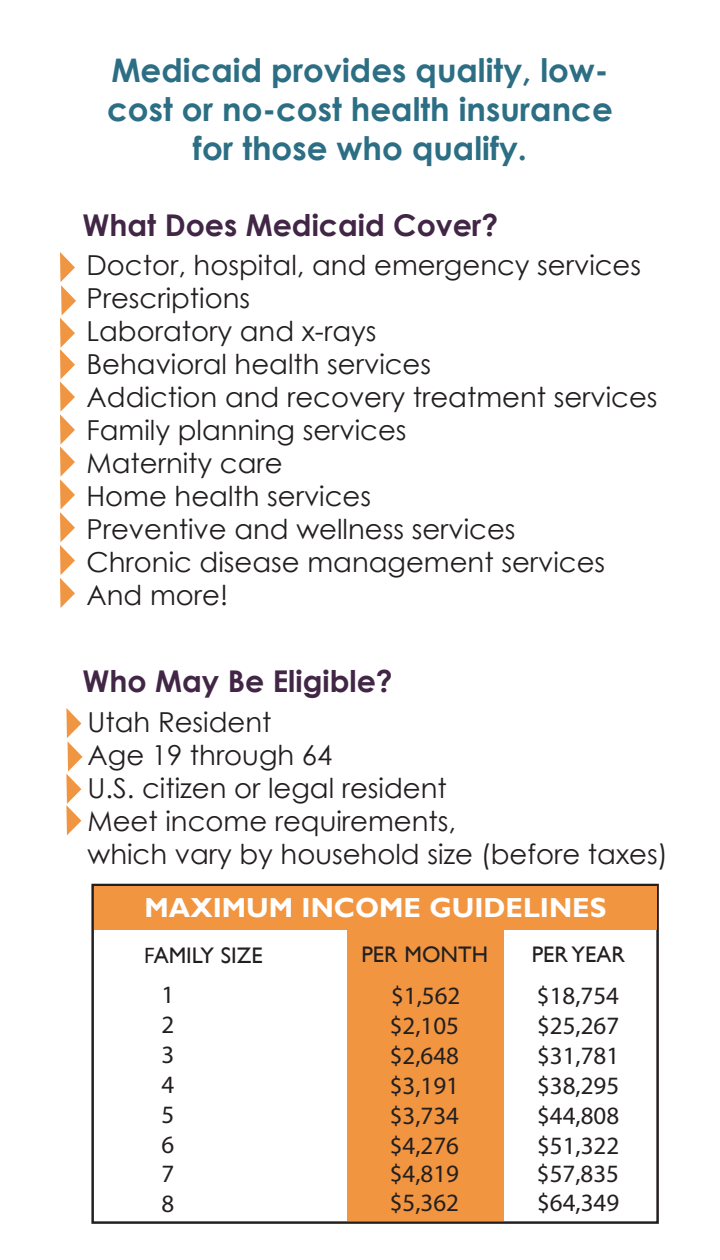
<style>
.page{position:relative;width:720px;height:1260px;background:#fff}
.page>*{position:absolute;margin:0;border:0;box-sizing:border-box;transform-origin:0 0}
.t1{font:700 32.5px/39px "Century Gothic";color:#2c6e84;text-align:center}
.t2{font:700 30px "Century Gothic";color:#412645}
.t3{font:27.5px/33px "Century Gothic";color:#231f20}
.t4{font:700 27.5px "Gill Sans";color:#fff}
.t5{font:25px/30px "Gill Sans";color:#231f20;text-align:justify}
.t6{font:22.5px "Gill Sans";color:#231f20}
.s1{font-style:inherit}
</style>
<div class="page">
<svg style="left:60px;top:252px;width:16px;height:356px"></svg>
<svg style="left:66px;top:708px;width:16px;height:127px"></svg>
<div style="left:91px;top:884px;width:568px;height:340px;border:2px solid #231f20"></div>
<div style="left:347px;top:926px;width:157px;height:295px;background:#f19541"></div>
<div style="left:94px;top:886px;width:562px;height:44px;background:#f19541"></div>
<p class="t1" style="left:107px;top:49px;width:507px">Medicaid provides quality, low&shy;cost or no-cost health insurance for those who qualify.</p>
<p class="t2" style="left:82px;top:202px;width:417px">What Does Medicaid Cover?</p>
<p class="t3" style="left:86px;top:248px;width:573px">Doctor, hospital, and emergency services<br>Prescriptions<br>Laboratory and x-rays<br>Behavioral health services<br>Addiction and recovery treatment services<br>Family planning services<br>Maternity care<br>Home health services<br>Preventive and wellness services<br>Chronic disease management services<br>And more!</p>
<p class="t2" style="left:82px;top:658px;width:312px">Who May Be Eligible?</p>
<p class="t3" style="left:88px;top:705px;width:582px">Utah Resident<br>Age 19 through 64<br>U.S. citizen or legal resident<br>Meet income requirements,<br>which vary by household size (before taxes)</p>
<p class="t4" style="left:145px;top:892px;width:463px">MAXIMUM INCOME GUIDELINES</p>
<p class="t6" style="left:144px;top:942px;width:120px"><span class="s1">F</span>AMILY SIZE</p>
<p class="t6" style="left:361px;top:942px;width:128px">PER MONTH</p>
<p class="t5" style="left:161px;top:979px;width:14px">1<br>2<br>3<br>4<br>5<br>6</p>
<p class="t6" style="left:532px;top:942px;width:95px">PER YEAR</p>
<p class="t5" style="left:391px;top:980px;width:71px">$1,562</p>
<p class="t5" style="left:537px;top:980px;width:84px">$18,754</p>
<p class="t5" style="left:390px;top:1040px;width:71px">$2,648 $3,191 $3,734 $4,276</p>
<p class="t5" style="left:537px;top:1010px;width:84px">$25,267 $31,781 $38,295 $44,808 $51,322</p>
<p class="t5" style="left:390px;top:1010px;width:71px">$2,105</p>
<p class="t5" style="left:161px;top:1158px;width:14px">7<br>8</p>
<p class="t5" style="left:390px;top:1158px;width:71px">$4,819 $5,362</p>
<p class="t5" style="left:537px;top:1158px;width:84px">$57,835 $64,349</p>
</div>
